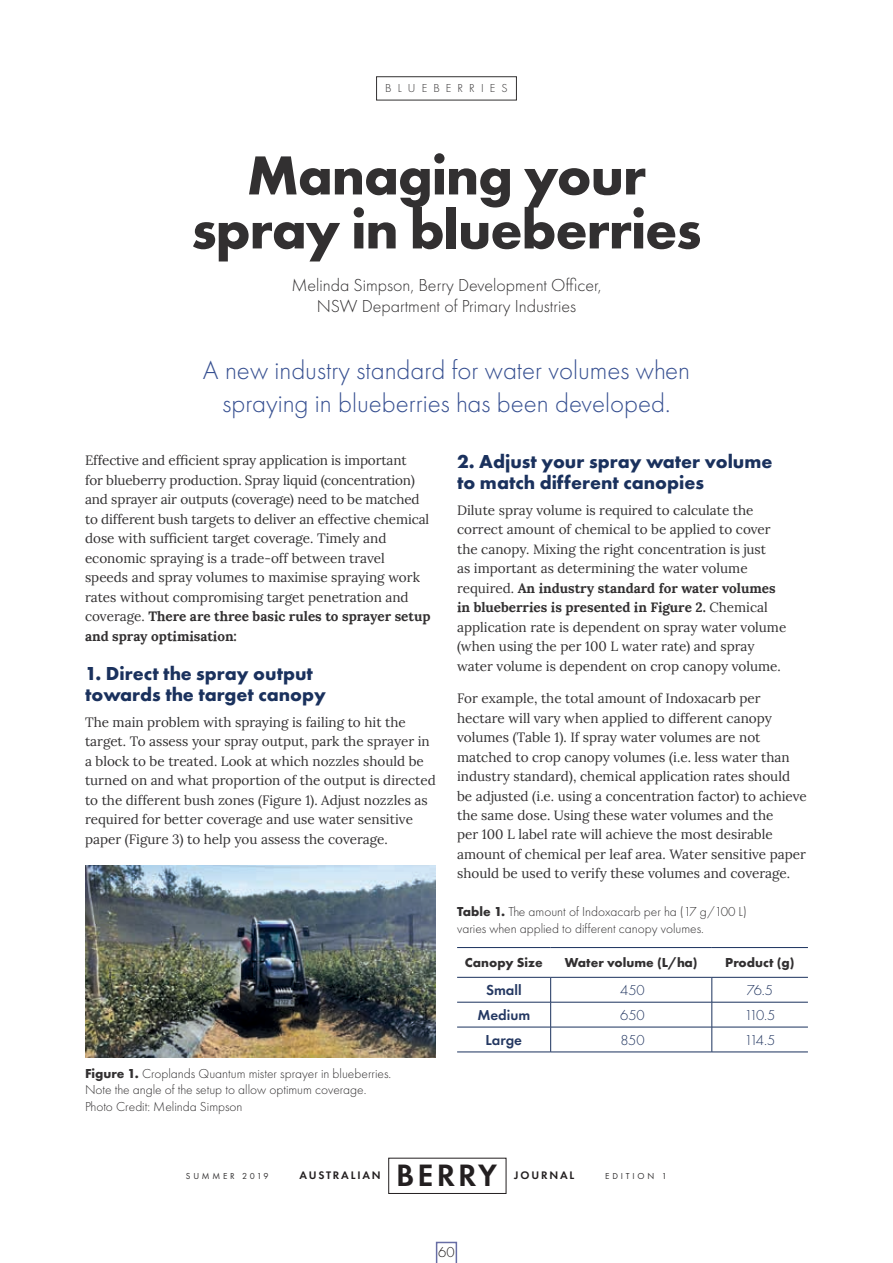
<style>
.page{position:relative;width:893px;height:1263px;background:#fff}
.page>*{position:absolute;margin:0;border:0;box-sizing:border-box;transform-origin:0 0}
.t1{font:700 57px/54px "Futura PT";letter-spacing:-.02em;color:#323031;text-align:center}
.t2{font:600 32.1px "Futura PT";letter-spacing:.095em;color:#231f20}
.t3{font:300 27px/33px "Futura PT";color:#375091;text-align:center}
.t4{font:700 19.5px/21.8px "Futura PT";color:#1a315d}
.t5{font:300 18px/21px "Futura PT";color:#323031;text-align:center}
.t6{font:300 15px "Futura PT";letter-spacing:-.035em;color:#243862}
.t7{font:600 15px "Futura PT";color:#243862}
.t8{font:300 15px "Futura PT";color:#231f20}
.t9{font:13.5px/19.5px "Lora";color:#323031}
.t10{font:300 13.5px/16.5px "Futura PT";color:#323031}
.t11{font:700 13.5px "Futura PT";color:#323031}
.t12{font:300 12px "Futura PT";letter-spacing:.51em;color:#323031}
.t13{font:600 11.4px "Futura PT";letter-spacing:.16em;color:#231f20}
.t14{font:9px "Futura PT";letter-spacing:.31em;color:#323031}
.s1{font-weight:700}
</style>
<div class="page">
<svg style="left:436px;top:1242px;width:21px;height:21px"></svg>
<img style="left:85px;top:865px;width:351px;height:193px">
<svg style="left:550px;top:978px;width:1px;height:74px"></svg>
<hr style="left:457px;top:947px;width:94px;height:1px;background:#1a315d">
<hr style="left:551px;top:947px;width:161px;height:1px;background:#1a315d">
<hr style="left:712px;top:947px;width:96px;height:1px;background:#1a315d">
<hr style="left:457px;top:977px;width:94px;height:1px;background:#1a315d">
<hr style="left:551px;top:977px;width:161px;height:1px;background:#1a315d">
<hr style="left:712px;top:977px;width:96px;height:1px;background:#1a315d">
<hr style="left:457px;top:1002px;width:94px;height:1px;background:#1a315d">
<hr style="left:551px;top:1002px;width:161px;height:1px;background:#1a315d">
<hr style="left:712px;top:1002px;width:96px;height:1px;background:#1a315d">
<hr style="left:457px;top:1027px;width:94px;height:1px;background:#1a315d">
<hr style="left:551px;top:1027px;width:161px;height:1px;background:#1a315d">
<hr style="left:712px;top:1027px;width:96px;height:1px;background:#1a315d">
<svg style="left:712px;top:977px;width:1px;height:75px"></svg>
<hr style="left:457px;top:1052px;width:94px;height:1px;background:#1a315d">
<hr style="left:551px;top:1052px;width:161px;height:1px;background:#1a315d">
<hr style="left:712px;top:1052px;width:96px;height:1px;background:#1a315d">
<p class="t12" style="left:385px;top:82px;width:124px">BLUEBERRIES</p>
<h1 class="t1" style="left:191px;top:147px;width:512px">Managing your spray in blueberries</h1>
<h3 class="t5" style="left:291px;top:274px;width:312px">Melinda Simpson, Berry Development Officer,<br>NSW Department of Primary Industries</h3>
<h3 class="t3" style="left:203px;top:353px;width:489px">A new industry standard for water volumes when spraying in blueberries has been developed.</h3>
<p class="t9" style="left:85px;top:450px;width:347px">Effective and efficient spray application is important<br>for blueberry production. Spray liquid (concentration) and sprayer air outputs (coverage) need to be matched to different bush targets to deliver an effective chemical dose with sufficient target coverage. Timely and economic spraying is a trade‑off between travel speeds and spray volumes to maximise spraying work rates without compromising target penetration and coverage. <span class="s1">There are three basic rules to sprayer setup and spray optimisation:</span></p>
<h3 class="t4" style="left:85px;top:662px;width:242px">1. Direct the spray output towards the target canopy</h3>
<p class="t9" style="left:85px;top:711px;width:352px">The main problem with spraying is failing to hit the target. To assess your spray output, park the sprayer in a block to be treated. Look at which nozzles should be turned on and what proportion of the output is directed to the different bush zones (Figure 1). Adjust nozzles as required for better coverage and use water sensitive paper (Figure 3) to help you assess the coverage.</p>
<h3 class="t4" style="left:457px;top:450px;width:317px">2. Adjust your spray water volume to match different canopies</h3>
<p class="t9" style="left:457px;top:499px;width:331px">Dilute spray volume is required to calculate the correct amount of chemical to be applied to cover the canopy. Mixing the right concentration is just<br>as important as determining the water volume required. <span class="s1">An industry standard for water volumes in blueberries is presented in Figure 2.</span> Chemical application rate is dependent on spray water volume (when using the per 100 L water rate) and spray water volume is dependent on crop canopy volume.</p>
<p class="t9" style="left:457px;top:687px;width:351px">For example, the total amount of Indoxacarb per hectare will vary when applied to different canopy volumes (Table 1). If spray water volumes are not matched to crop canopy volumes (i.e. less water than industry standard), chemical application rates should be adjusted (i.e. using a concentration factor) to achieve the same dose. Using these water volumes and the<br>per 100 L label rate will achieve the most desirable amount of chemical per leaf area. Water sensitive paper should be used to verify these volumes and coverage.</p>
<p class="t10" style="left:457px;top:903px;width:291px"><span class="s1">Table 1.</span> The amount of Indoxacarb per ha (17 g/100 L) varies when applied to different canopy volumes.</p>
<p class="t11" style="left:465px;top:954px;width:79px">Canopy Size</p>
<p class="t11" style="left:565px;top:954px;width:134px">Water volume (L/ha)</p>
<p class="t11" style="left:725px;top:954px;width:71px">Product (g)</p>
<p class="t7" style="left:486px;top:981px;width:37px">Small</p>
<p class="t6" style="left:620px;top:982px;width:26px">450</p>
<p class="t6" style="left:747px;top:982px;width:28px">76.5</p>
<p class="t7" style="left:477px;top:1006px;width:54px">Medium</p>
<p class="t6" style="left:620px;top:1007px;width:26px">650</p>
<p class="t6" style="left:744px;top:1007px;width:33px">110.5</p>
<p class="t7" style="left:485px;top:1031px;width:38px">Large</p>
<p class="t6" style="left:620px;top:1032px;width:26px">850</p>
<p class="t6" style="left:745px;top:1032px;width:32px">114.5</p>
<p class="t10" style="left:85px;top:1065px;width:308px"><span class="s1">Figure 1.</span> Croplands Quantum mister sprayer in blueberries.<br>Note the angle of the setup to allow optimum coverage.<br>Photo Credit: Melinda Simpson</p>
<p class="t14" style="left:186px;top:1171px;width:84px">SUMMER 2019</p>
<p class="t13" style="left:300px;top:1168px;width:83px">AUSTRALIAN</p>
<h2 class="t2" style="left:396px;top:1155px;width:103px">BERRY</h2>
<p class="t13" style="left:514px;top:1168px;width:61px">JOURNAL</p>
<p class="t14" style="left:605px;top:1171px;width:63px">EDITION 1</p>
<p class="t8" style="left:438px;top:1243px;width:18px">60</p>
</div>
